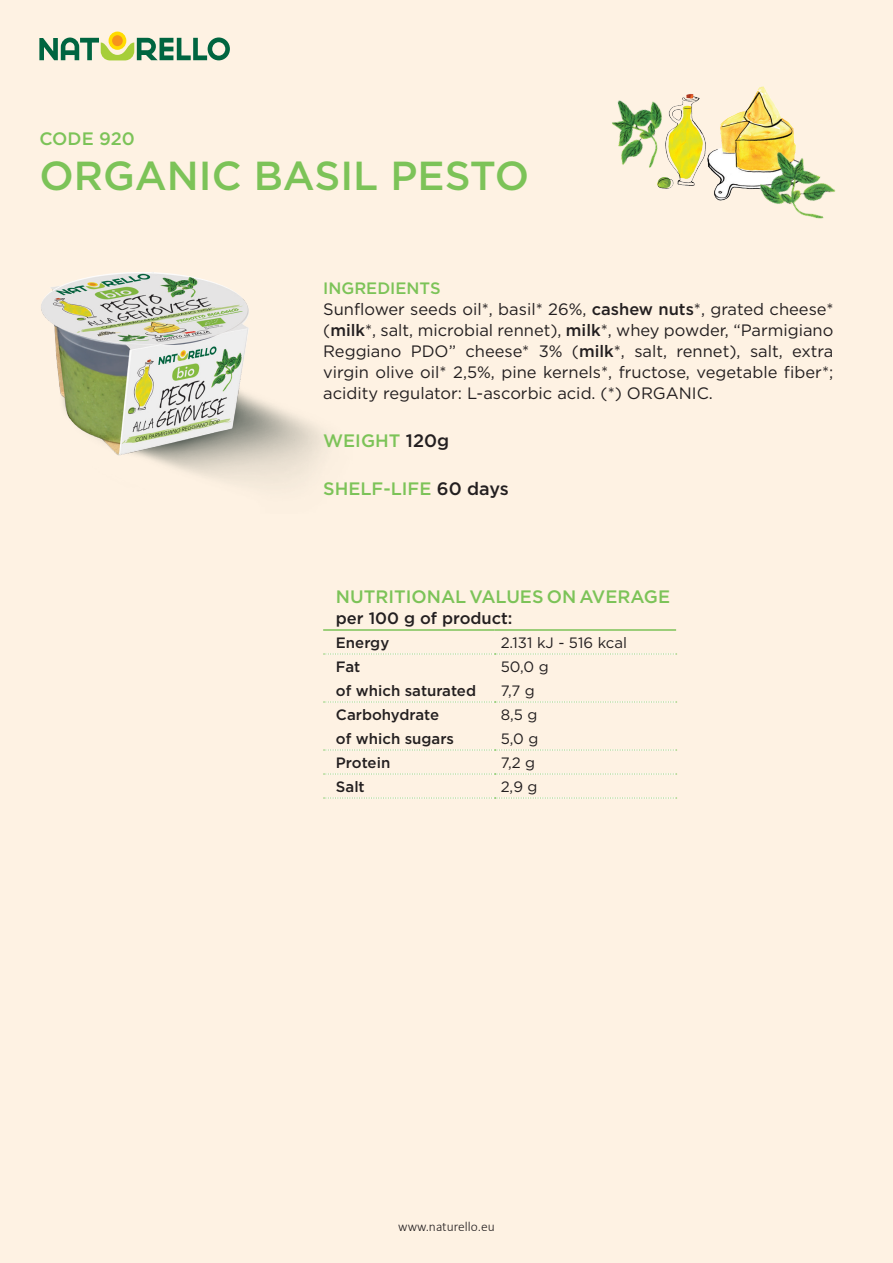
<style>
.page{position:relative;width:893px;height:1263px;background:#fef2e3}
.page>*{position:absolute;margin:0;border:0;box-sizing:border-box;transform-origin:0 0}
.t1{font:500 40.5px "Gotham";color:#7cc358}
.t2{font:500 18px "Gotham";color:#7cc358}
.t3{font:16.5px/21px "Gotham";color:#231f20}
.t4{font:500 16.5px "Gotham";color:#231f20}
.t5{font:500 15px "Gotham";color:#231f20}
.t6{font:15px "Gotham";color:#231f20}
.t7{font:300 13.5px "Calibri";color:#231f20}
.s1{font-weight:500;color:#7cc358}
.s2{font-weight:500}
.s3{color:#231f20}
</style>
<div class="page">
<div style="left:109px;top:32px;width:17px;height:18px;background:#ffdc01;border-radius:50%"></div>
<svg style="left:112px;top:35px;width:11px;height:11px"></svg>
<svg style="left:39px;top:37px;width:191px;height:23px"></svg>
<img style="left:657px;top:94px;width:47px;height:95px">
<img style="left:41px;top:272px;width:284px;height:211px">
<img style="left:704px;top:86px;width:84px;height:115px">
<img style="left:612px;top:94px;width:72px;height:83px">
<img style="left:733px;top:122px;width:103px;height:97px">
<svg style="left:324px;top:654px;width:353px;height:1px"></svg>
<svg style="left:324px;top:702px;width:353px;height:1px"></svg>
<svg style="left:324px;top:750px;width:353px;height:1px"></svg>
<svg style="left:324px;top:774px;width:353px;height:1px"></svg>
<svg style="left:324px;top:798px;width:353px;height:1px"></svg>
<hr style="left:323px;top:629px;width:172px;height:2px;background:#7cc358">
<hr style="left:495px;top:629px;width:181px;height:2px;background:#7cc358">
<p class="t2" style="left:39px;top:127px;width:97px">CODE 920</p>
<h1 class="t1" style="left:39px;top:149px;width:491px">ORGANIC BASIL PESTO</h1>
<p class="t3" style="left:323px;top:277px;width:512px"><span class="s1">INGREDIENTS<br></span>Sunflower seeds oil*, basil* 26%, <span class="s2">cashew nuts</span>*, grated cheese* (<span class="s2">milk</span>*, salt, microbial rennet), <span class="s2">milk</span>*, whey powder, “Parmigiano Reggiano PDO” cheese* 3% (<span class="s2">milk</span>*, salt, rennet), salt, extra virgin olive oil* 2,5%, pine kernels*, fructose, vegetable fiber*; acidity regulator: L-ascorbic acid. (*) ORGANIC.</p>
<p class="t2" style="left:323px;top:429px;width:127px">WEIGHT <span class="s3">120g</span></p>
<p class="t2" style="left:323px;top:477px;width:187px">SHELF-LIFE <span class="s3">60 days</span></p>
<p class="t2" style="left:336px;top:585px;width:336px">NUTRITIONAL VALUES ON AVERAGE</p>
<p class="t4" style="left:336px;top:607px;width:178px">per 100 g of product:</p>
<p class="t5" style="left:336px;top:633px;width:55px">Energy</p>
<p class="t6" style="left:501px;top:634px;width:128px">2.131 kJ - 516 kcal</p>
<p class="t5" style="left:336px;top:657px;width:26px">Fat</p>
<p class="t6" style="left:501px;top:658px;width:50px">50,0 g</p>
<p class="t5" style="left:336px;top:681px;width:142px">of which saturated</p>
<p class="t6" style="left:501px;top:682px;width:36px">7,7 g</p>
<p class="t5" style="left:336px;top:705px;width:105px">Carbohydrate</p>
<p class="t6" style="left:501px;top:706px;width:38px">8,5 g</p>
<p class="t5" style="left:336px;top:729px;width:120px">of which sugars</p>
<p class="t6" style="left:501px;top:730px;width:39px">5,0 g</p>
<p class="t5" style="left:336px;top:753px;width:56px">Protein</p>
<p class="t6" style="left:501px;top:754px;width:36px">7,2 g</p>
<p class="t5" style="left:336px;top:777px;width:30px">Salt</p>
<p class="t6" style="left:501px;top:778px;width:38px">2,9 g</p>
<p class="t7" style="left:398px;top:1220px;width:98px">www.naturello.eu</p>
</div>
